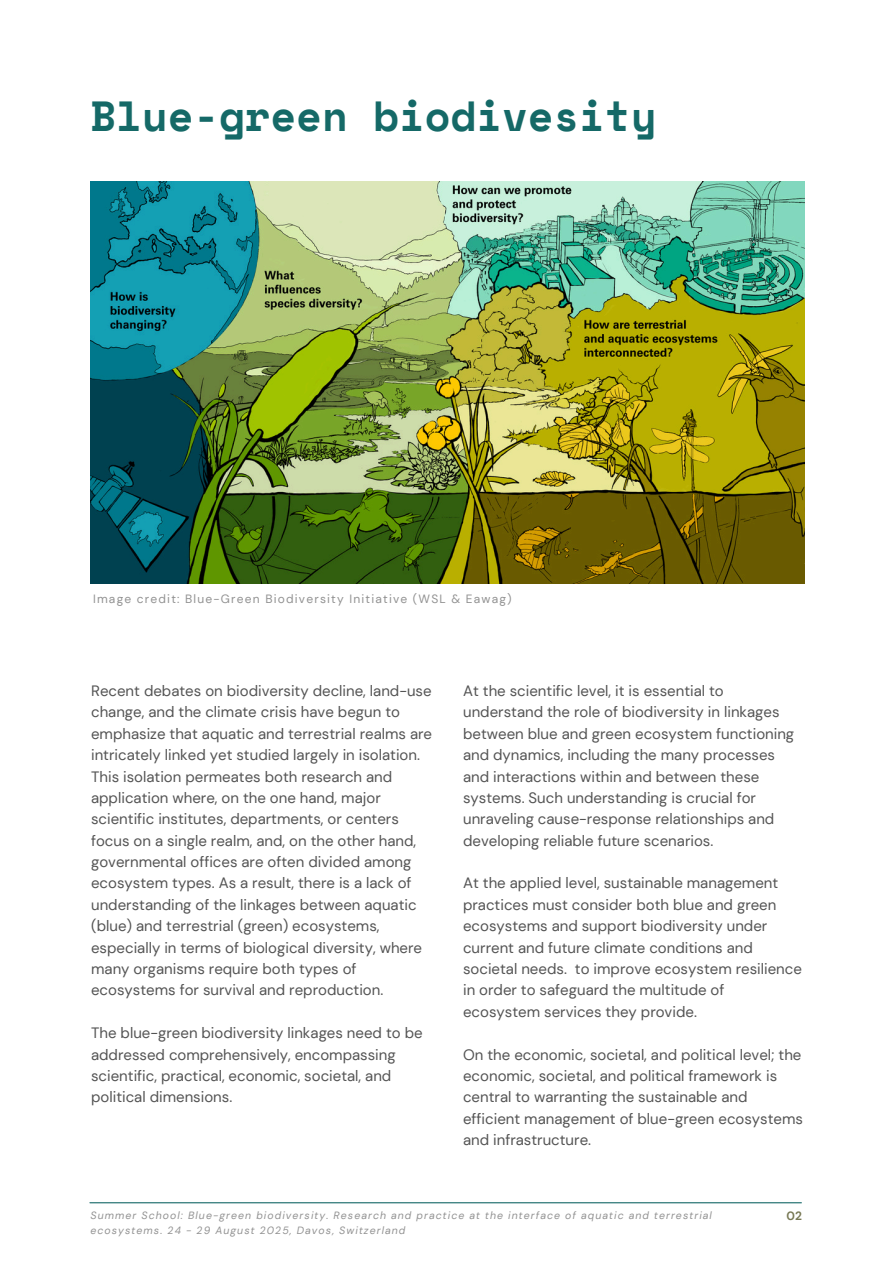
<style>
.page{position:relative;width:894px;height:1264px;background:#fff}
.page>*{position:absolute;margin:0;border:0;box-sizing:border-box;transform-origin:0 0}
.t1{font:700 42px "Space Mono";color:#156967}
.t2{font:15px/21.3px "DM Sans";color:#545454}
.t3{font:12px "DM Sans";letter-spacing:.1em;color:#929292}
.t4{font:700 12px "DM Sans";color:#777854}
.t5{font:italic 10.5px/14.9px "DM Sans";letter-spacing:.1em;color:#929292}
</style>
<div class="page">
<hr style="left:90px;top:1202px;width:711px;height:1px;background:#156967">
<img style="left:90px;top:181px;width:714px;height:402px">
<h1 class="t1" style="left:90px;top:84px;width:567px">Blue-green biodivesity</h1>
<h2 class="t3" style="left:93px;top:591px;width:420px">Image credit: Blue-Green Biodiversity Initiative (WSL &amp; Eawag)</h2>
<p class="t2" style="left:91px;top:680px;width:342px">Recent debates on biodiversity decline, land-use change, and the climate crisis have begun to emphasize that aquatic and terrestrial realms are intricately linked yet studied largely in isolation.<br>This isolation permeates both research and application where, on the one hand, major scientific institutes, departments, or centers focus on a single realm, and, on the other hand, governmental offices are often divided among ecosystem types. As a result, there is a lack of understanding of the linkages between aquatic (blue) and terrestrial (green) ecosystems, especially in terms of biological diversity, where many organisms require both types of ecosystems for survival and reproduction.</p>
<p class="t2" style="left:91px;top:1022px;width:333px">The blue-green biodiversity linkages need to be addressed comprehensively, encompassing scientific, practical, economic, societal, and political dimensions.</p>
<h3 class="t2" style="left:463px;top:680px;width:332px">At the scientific level, it is essential to understand the role of biodiversity in linkages between blue and green ecosystem functioning and dynamics, including the many processes and interactions within and between these systems. Such understanding is crucial for unraveling cause-response relationships and developing reliable future scenarios.</h3>
<p class="t2" style="left:463px;top:872px;width:340px">At the applied level, sustainable management practices must consider both blue and green ecosystems and support biodiversity under current and future climate conditions and societal needs. to improve ecosystem resilience in order to safeguard the multitude of ecosystem services they provide.</p>
<h2 class="t2" style="left:463px;top:1043px;width:341px">On the economic, societal, and political level; the economic, societal, and political framework is central to warranting the sustainable and efficient management of blue-green ecosystems and infrastructure.</h2>
<h2 class="t5" style="left:90px;top:1208px;width:622px">Summer School: Blue-green biodiversity. Research and practice at the interface of aquatic and terrestrial ecosystems. 24 - 29 August 2025, Davos, Switzerland</h2>
<h2 class="t4" style="left:786px;top:1208px;width:17px">02</h2>
</div>
